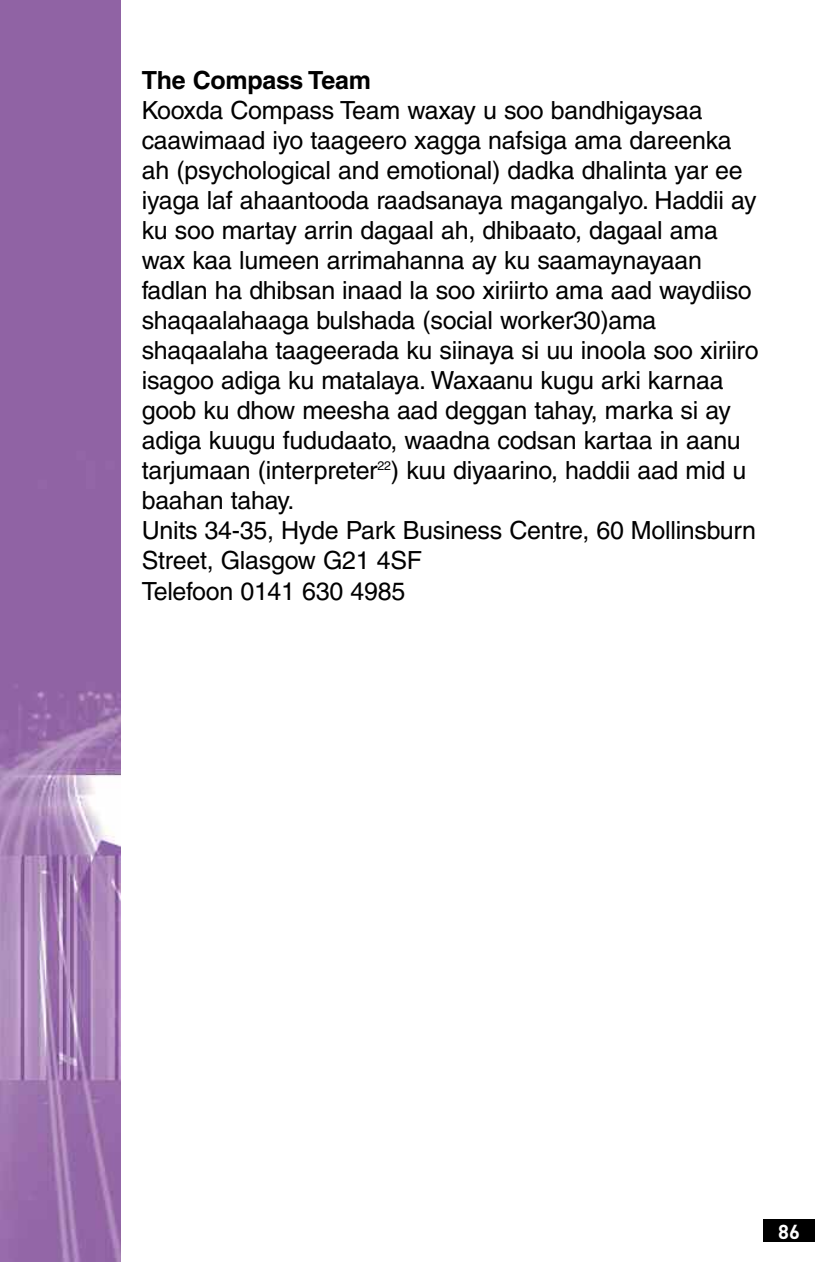
<style>
.page{position:relative;width:815px;height:1262px;background:#fff}
.page>*{position:absolute;margin:0;border:0;box-sizing:border-box;transform-origin:0 0}
.t1{font:25px/30px "Helvetica";letter-spacing:-.01em;color:#000}
.t2{font:700 25px "Helvetica";letter-spacing:-.01em;color:#000}
.t3{font:700 20px "DIN";color:#fff}
</style>
<div class="page">
<div style="left:763px;top:1219px;width:52px;height:23px;background:#000"></div>
<img style="left:0;top:0;width:120px;height:1261px">
<p class="t2" style="left:142px;top:71px;width:231px">The Compass Team</p>
<p class="t1" style="left:142px;top:98px;width:618px">Kooxda Compass Team waxay u soo bandhigaysaa caawimaad iyo taageero xagga nafsiga ama dareenka ah (psychological and emotional) dadka dhalinta yar ee iyaga laf ahaantooda raadsanaya magangalyo. Haddii ay ku soo martay arrin dagaal ah, dhibaato, dagaal ama wax kaa lumeen arrimahanna ay ku saamaynayaan fadlan ha dhibsan inaad la soo xiriirto ama aad waydiiso shaqaalahaaga bulshada (social worker30)ama shaqaalaha taageerada ku siinaya si uu inoola soo xiriiro isagoo adiga ku matalaya. Waxaanu kugu arki karnaa goob ku dhow meesha aad deggan tahay, marka si ay adiga kuugu fududaato, waadna codsan kartaa in aanu tarjumaan (interpreter<sup>22</sup>) kuu diyaarino, haddii aad mid u baahan tahay.<br>Units 34-35, Hyde Park Business Centre, 60 Mollinsburn Street, Glasgow G21 4SF<br>Telefoon 0141 630 4985</p>
<p class="t3" style="left:778px;top:1219px;width:23px">86</p>
</div>
